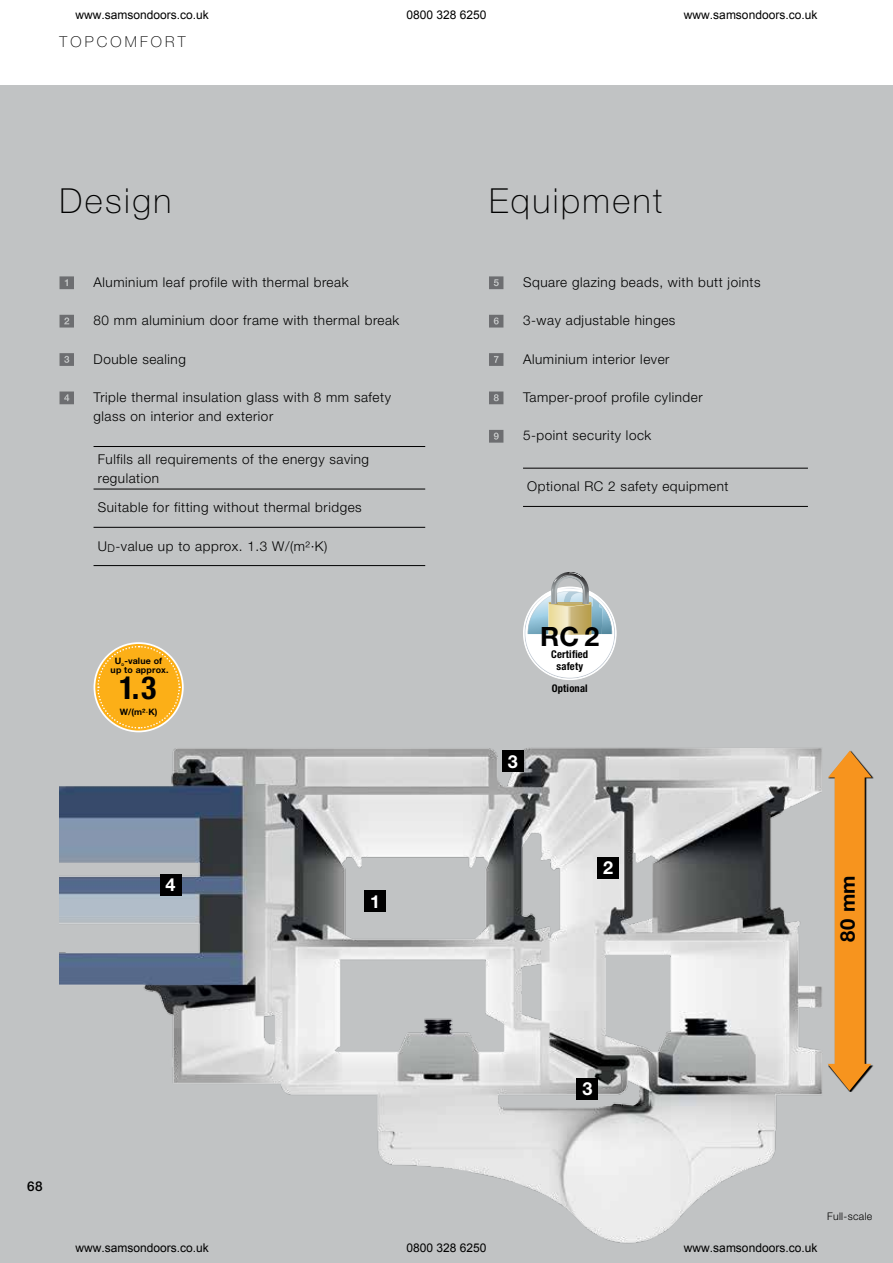
<style>
.page{position:relative;width:893px;height:1263px;background:#fff}
.page>*{position:absolute;margin:0;border:0;box-sizing:border-box;transform-origin:0 0}
.t1{font:100 34.5px "Hoermann Helvetica Neue";letter-spacing:.07em;color:#000}
.t2{font:700 condensed 31.8px "Hoermann Helvetica Neue";color:#000}
.t3{font:700 26.55px "Hoermann Helvetica Neue";color:#000}
.t4{font:700 20.25px "Hoermann Helvetica Neue";color:#000}
.t5{font:700 18px "Hoermann Helvetica Neue";color:#fff}
.t6{font:100 15px "Hoermann Helvetica Neue";letter-spacing:.21em;color:#000}
.t7{font:300 13.5px/19.2px "Hoermann Helvetica Neue";letter-spacing:.04em;color:#000}
.t8{font:500 13.5px "Hoermann Helvetica Neue";color:#000}
.t9{font:12px "Arial";color:#000}
.t10{font:700 condensed 10.65px/12.8px "Hoermann Helvetica Neue";letter-spacing:.015em;color:#000;text-align:center}
.t11{font:300 10.5px "Hoermann Helvetica Neue";letter-spacing:.03em;color:#000}
.t12{font:700 condensed 10.5px "Hoermann Helvetica Neue";letter-spacing:.02em;color:#000}
.t13{font:700 8.85px "Hoermann Helvetica Neue";letter-spacing:.02em;color:#000}
.t14{font:700 3.6px "Hoermann Helvetica Neue";color:#000}
.s1{font-family:"Hoermann Helvetica Neue Rm";font-weight:400}
</style>
<div class="page">
<div style="left:0;top:85px;width:893px;height:1178px;background:#c1c3c4"></div>
<svg style="left:865px;top:767px;width:7px;height:309px"></svg>
<hr style="left:94px;top:446px;width:331px;height:1px;background:#000">
<hr style="left:94px;top:489px;width:331px;height:1px;background:#000">
<hr style="left:94px;top:527px;width:331px;height:1px;background:#000">
<hr style="left:94px;top:565px;width:331px;height:1px;background:#000">
<svg style="left:60px;top:276px;width:14px;height:13px"></svg>
<svg style="left:60px;top:315px;width:14px;height:12px"></svg>
<svg style="left:60px;top:353px;width:14px;height:13px"></svg>
<svg style="left:60px;top:391px;width:14px;height:13px"></svg>
<hr style="left:523px;top:468px;width:285px;height:1px;background:#000">
<hr style="left:523px;top:506px;width:285px;height:1px;background:#000">
<svg style="left:489px;top:276px;width:14px;height:13px"></svg>
<svg style="left:489px;top:315px;width:14px;height:12px"></svg>
<svg style="left:489px;top:353px;width:14px;height:13px"></svg>
<svg style="left:489px;top:391px;width:14px;height:13px"></svg>
<svg style="left:489px;top:430px;width:14px;height:13px"></svg>
<img style="left:60px;top:694px;width:805px;height:550px">
<svg style="left:524px;top:572px;width:91px;height:107px"></svg>
<div style="left:364px;top:890px;width:22px;height:22px;background:#000"></div>
<div style="left:502px;top:750px;width:22px;height:22px;background:#000"></div>
<div style="left:577px;top:1078px;width:21px;height:21px;background:#000"></div>
<div style="left:160px;top:874px;width:21px;height:21px;background:#000"></div>
<div style="left:597px;top:857px;width:22px;height:21px;background:#000"></div>
<div style="left:94px;top:642px;width:90px;height:90px;border:2px solid #fff;border-radius:50%"></div>
<svg style="left:96px;top:645px;width:85px;height:84px;background:#f3b63d"></svg>
<p class="t9" style="left:76px;top:7px;width:135px">www.samsondoors.co.uk</p>
<p class="t9" style="left:406px;top:7px;width:82px">0800 328 6250</p>
<p class="t9" style="left:684px;top:7px;width:135px">www.samsondoors.co.uk</p>
<p class="t6" style="left:60px;top:31px;width:127px">TOPCOMFORT</p>
<h1 class="t1" style="left:60px;top:176px;width:113px">Design</h1>
<h1 class="t1" style="left:489px;top:176px;width:174px">Equipment</h1>
<p class="t7" style="left:94px;top:272px;width:256px">Aluminium leaf profile with thermal break</p>
<p class="t7" style="left:94px;top:310px;width:307px">80 mm aluminium door frame with thermal break</p>
<p class="t7" style="left:94px;top:348px;width:94px">Double sealing</p>
<p class="t7" style="left:94px;top:387px;width:299px">Triple thermal insulation glass with 8 mm safety glass on interior and exterior</p>
<p class="t7" style="left:98px;top:448px;width:273px">Fulfils all requirements of the energy saving regulation</p>
<p class="t7" style="left:98px;top:497px;width:265px">Suitable for fitting without thermal bridges</p>
<p class="t7" style="left:98px;top:535px;width:231px">U<sub>D</sub>-value up to approx. 1.3 W/(m²·K)</p>
<p class="t13" style="left:115px;top:654px;width:49px">U -value of</p>
<p class="t14" style="left:122px;top:662px;width:4px">D</p>
<p class="t13" style="left:111px;top:664px;width:60px">up to approx.</p>
<p class="t13" style="left:120px;top:705px;width:39px">W/(m²<span class="s1">·</span>K)</p>
<h2 class="t2" style="left:119px;top:666px;width:39px">1.3</h2>
<h3 class="t5" style="left:166px;top:872px;width:12px">4</h3>
<h3 class="t5" style="left:370px;top:888px;width:12px">1</h3>
<p class="t7" style="left:523px;top:272px;width:239px">Square glazing beads, with butt joints</p>
<p class="t7" style="left:523px;top:310px;width:154px">3-way adjustable hinges</p>
<p class="t7" style="left:523px;top:348px;width:148px">Aluminium interior lever</p>
<p class="t7" style="left:523px;top:387px;width:181px">Tamper-proof profile cylinder</p>
<p class="t7" style="left:523px;top:425px;width:130px">5-point security lock</p>
<p class="t7" style="left:527px;top:476px;width:203px">Optional RC 2 safety equipment</p>
<h3 class="t3" style="left:540px;top:618px;width:61px">RC 2</h3>
<p class="t10" style="left:551px;top:647px;width:38px">Certified safety</p>
<h3 class="t5" style="left:508px;top:748px;width:12px">3</h3>
<p class="t12" style="left:552px;top:681px;width:38px">Optional</p>
<h3 class="t5" style="left:603px;top:855px;width:12px">2</h3>
<h3 class="t4" style="left:833px;top:942px;width:68px;rotate:-90deg">80 mm</h3>
<h3 class="t5" style="left:582px;top:1076px;width:12px">3</h3>
<p class="t8" style="left:27px;top:1176px;width:17px">68</p>
<p class="t9" style="left:76px;top:1240px;width:135px">www.samsondoors.co.uk</p>
<p class="t9" style="left:406px;top:1240px;width:82px">0800 328 6250</p>
<p class="t9" style="left:684px;top:1240px;width:135px">www.samsondoors.co.uk</p>
<p class="t11" style="left:827px;top:1209px;width:47px">Full-scale</p>
</div>
